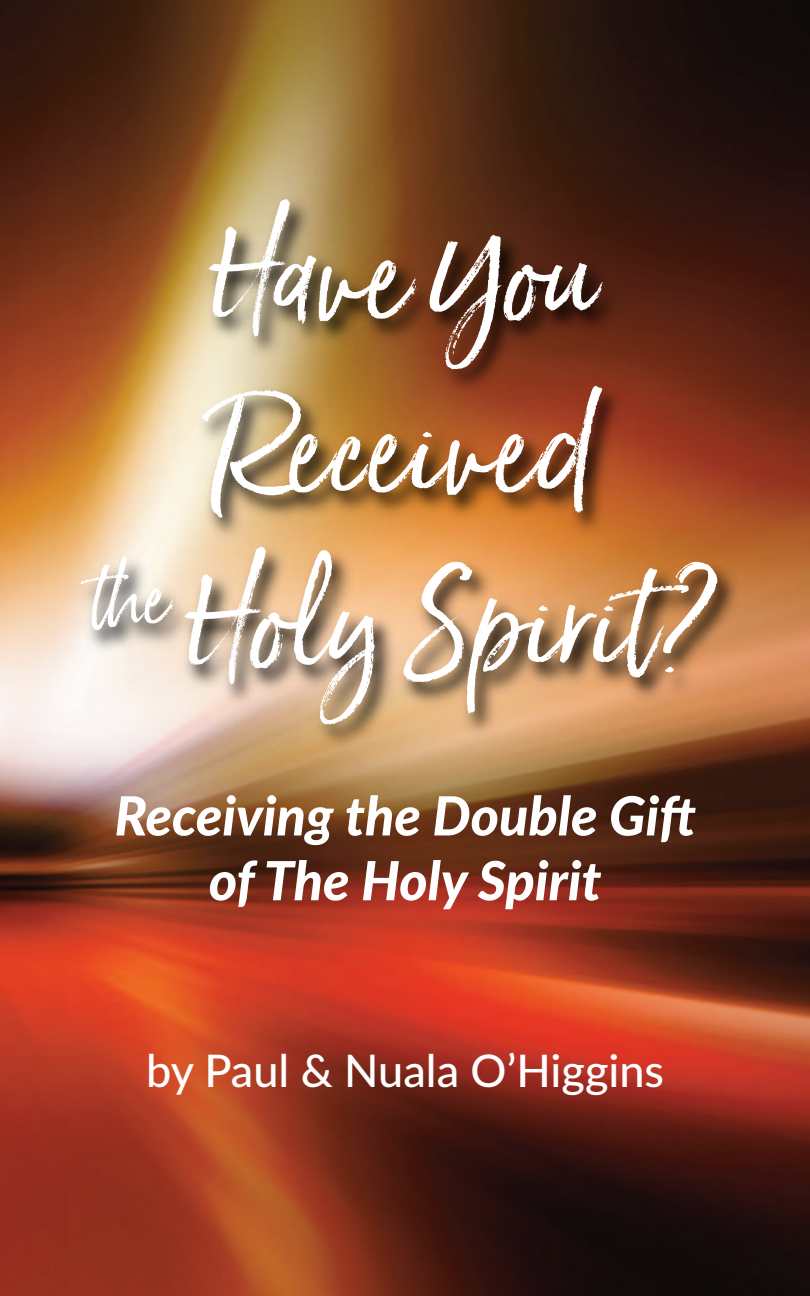
<style>
.page{position:relative;width:810px;height:1296px;background:#fff}
.page>*{position:absolute;margin:0;border:0;box-sizing:border-box;transform-origin:0 0}
.t1{font:123.75px/173.9px "Born Ready";color:#fff;text-align:center}
.t2{font:italic 800 54px "Lato";color:#fff}
.t3{font:500 45px "Lato";color:#fff}
</style>
<div class="page">
<img style="left:0;top:0;width:810px;height:1296px">
<img style="left:0;top:181px;width:810px;height:653px">
<p class="t1" style="left:214px;top:184px;width:384px">Have You</p>
<p class="t1" style="left:91px;top:358px;width:630px">Received<br><sup>the</sup> Holy Spirit?</p>
<p class="t2" style="left:115px;top:785px;width:583px">Receiving the Double Gift</p>
<p class="t2" style="left:209px;top:850px;width:394px">of The Holy Spirit</p>
<p class="t3" style="left:146px;top:1046px;width:520px">by Paul &amp; Nuala O’Higgins</p>
</div>
